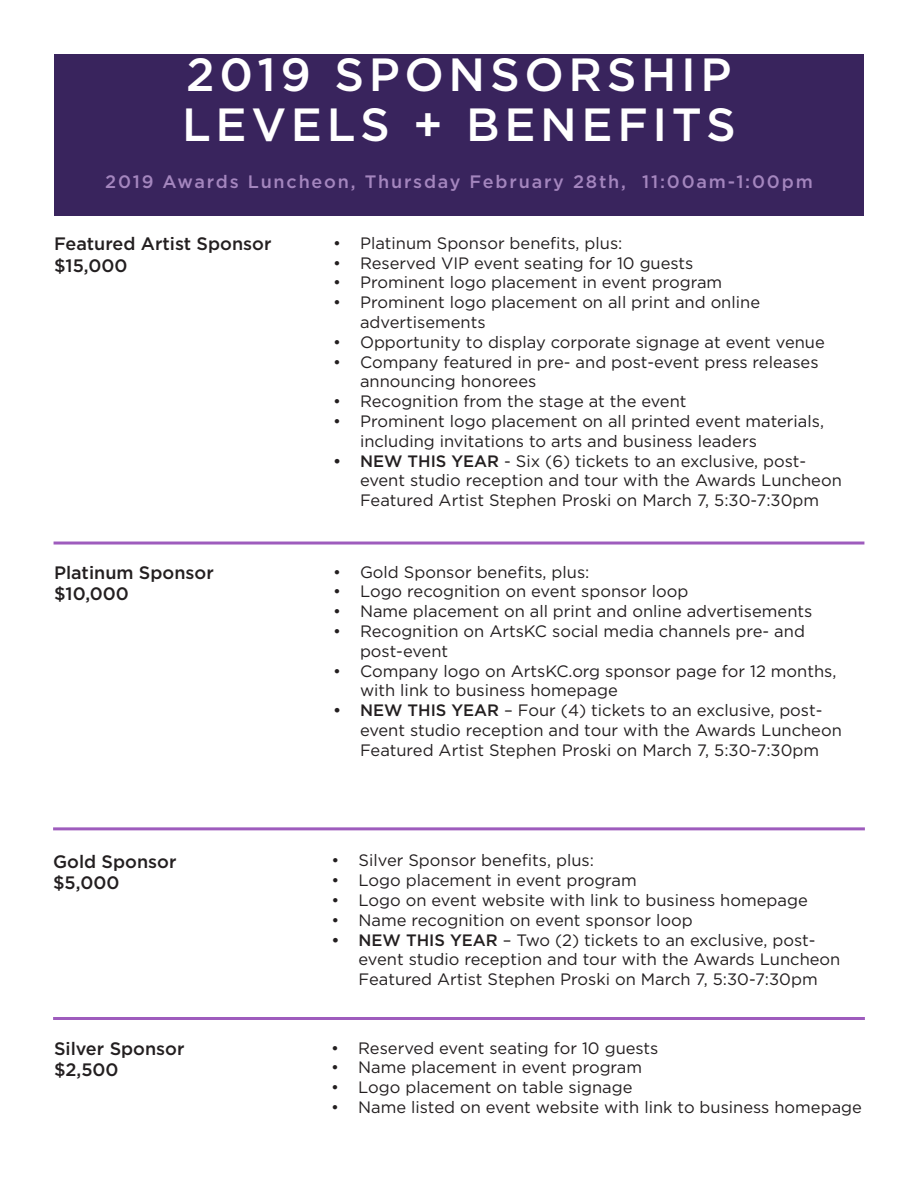
<style>
.page{position:relative;width:918px;height:1188px;background:#fff}
.page>*{position:absolute;margin:0;border:0;box-sizing:border-box;transform-origin:0 0}
.t1{font:500 46.5px "Gotham";letter-spacing:.1em;color:#fff}
.t2{font:500 18px "Gotham";color:#231f20}
.t3{font:500 18px "Gotham";letter-spacing:.1em;color:#a486be}
.t4{font:16.5px/19.8px "Gotham";color:#231f20}
.s1{font-weight:500}
</style>
<div class="page">
<div style="left:54px;top:54px;width:810px;height:162px;background:#39245d"></div>
<hr style="left:54px;top:542px;width:810px;height:3px;background:#9e5cbd">
<hr style="left:53px;top:1017px;width:812px;height:3px;background:#9e5cbd">
<hr style="left:53px;top:827px;width:812px;height:3px;background:#9e5cbd">
<p class="t1" style="left:186px;top:48px;width:547px">2019 SPONSORSHIP</p>
<p class="t1" style="left:182px;top:98px;width:555px">LEVELS + BENEFITS</p>
<p class="t3" style="left:105px;top:172px;width:709px">2019 Awards Luncheon, Thursday February 28th, 11:00am-1:00pm</p>
<p class="t2" style="left:54px;top:233px;width:219px">Featured Artist Sponsor</p>
<p class="t2" style="left:54px;top:255px;width:75px">$15,000</p>
<p class="t4" style="left:333px;top:233px;width:291px">• Platinum Sponsor benefits, plus:</p>
<p class="t4" style="left:333px;top:253px;width:362px">• Reserved VIP event seating for 10 guests</p>
<p class="t4" style="left:333px;top:273px;width:391px">• Prominent logo placement in event program</p>
<p class="t4" style="left:360px;top:292px;width:402px;text-indent:-27px">• Prominent logo placement on all print and online advertisements</p>
<p class="t4" style="left:333px;top:332px;width:493px">• Opportunity to display corporate signage at event venue</p>
<p class="t4" style="left:360px;top:352px;width:460px;text-indent:-27px">• Company featured in pre- and post-event press releases announcing honorees</p>
<p class="t4" style="left:333px;top:391px;width:355px">• Recognition from the stage at the event</p>
<p class="t4" style="left:360px;top:411px;width:466px;text-indent:-27px">• Prominent logo placement on all printed event materials, including invitations to arts and business leaders</p>
<p class="t4" style="left:360px;top:451px;width:483px;text-indent:-27px"><span class="s1">• NEW THIS YEAR</span> - Six (6) tickets to an exclusive, post&shy;event studio reception and tour with the Awards Luncheon<br>Featured Artist Stephen Proski on March 7, 5:30-7:30pm</p>
<p class="t2" style="left:54px;top:562px;width:161px">Platinum Sponsor</p>
<p class="t2" style="left:54px;top:584px;width:76px">$10,000</p>
<p class="t4" style="left:333px;top:562px;width:258px">• Gold Sponsor benefits, plus:</p>
<p class="t4" style="left:333px;top:582px;width:357px">• Logo recognition on event sponsor loop</p>
<p class="t4" style="left:333px;top:601px;width:481px">• Name placement on all print and online advertisements</p>
<p class="t4" style="left:360px;top:621px;width:447px;text-indent:-27px">• Recognition on ArtsKC social media channels pre- and post-event</p>
<p class="t4" style="left:360px;top:661px;width:478px;text-indent:-27px">• Company logo on ArtsKC.org sponsor page for 12 months, with link to business homepage</p>
<p class="t4" style="left:360px;top:700px;width:483px;text-indent:-27px"><span class="s1">• NEW THIS YEAR</span> – Four (4) tickets to an exclusive, post&shy;event studio reception and tour with the Awards Luncheon<br>Featured Artist Stephen Proski on March 7, 5:30-7:30pm</p>
<p class="t2" style="left:53px;top:851px;width:125px">Gold Sponsor</p>
<p class="t2" style="left:53px;top:873px;width:68px">$5,000</p>
<p class="t4" style="left:332px;top:851px;width:264px">• Silver Sponsor benefits, plus:</p>
<p class="t4" style="left:332px;top:870px;width:307px">• Logo placement in event program</p>
<p class="t4" style="left:332px;top:890px;width:478px">• Logo on event website with link to business homepage</p>
<p class="t4" style="left:332px;top:910px;width:363px">• Name recognition on event sponsor loop</p>
<p class="t4" style="left:359px;top:930px;width:483px;text-indent:-27px"><span class="s1">• NEW THIS YEAR</span> – Two (2) tickets to an exclusive, post&shy;event studio reception and tour with the Awards Luncheon<br>Featured Artist Stephen Proski on March 7, 5:30-7:30pm</p>
<p class="t2" style="left:54px;top:1038px;width:132px">Silver Sponsor</p>
<p class="t2" style="left:54px;top:1060px;width:66px">$2,500</p>
<p class="t4" style="left:331px;top:1038px;width:329px">• Reserved event seating for 10 guests</p>
<p class="t4" style="left:331px;top:1058px;width:312px">• Name placement in event program</p>
<p class="t4" style="left:331px;top:1077px;width:303px">• Logo placement on table signage</p>
<p class="t4" style="left:331px;top:1097px;width:532px">• Name listed on event website with link to business homepage</p>
</div>
